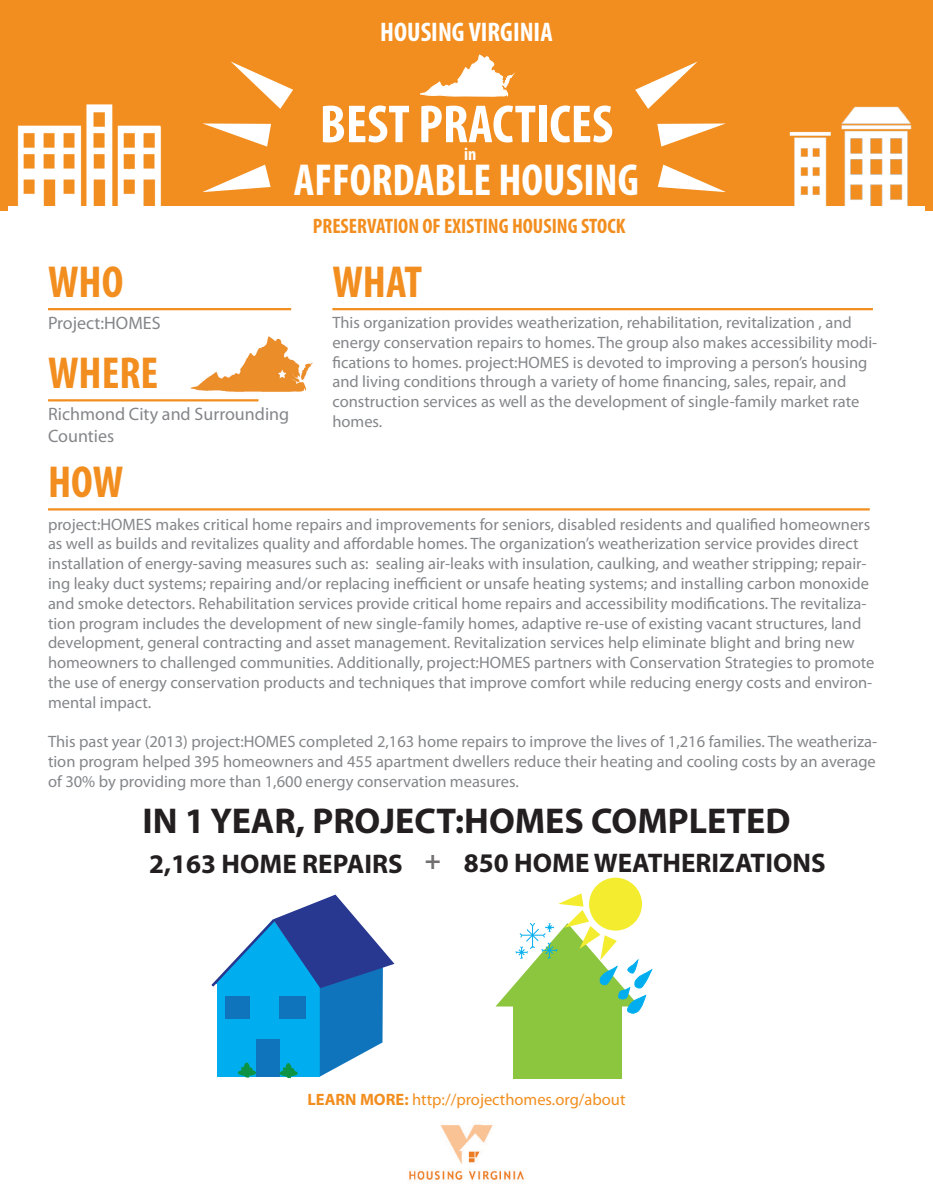
<style>
.page{position:relative;width:933px;height:1203px;background:#fff}
.page>*{position:absolute;margin:0;border:0;box-sizing:border-box;transform-origin:0 0}
.t1{font:700 condensed 54px "Myriad Pro";color:#fff}
.t2{font:700 condensed 45px "Myriad Pro";color:#fff}
.t3{font:700 condensed 45px "Myriad Pro";color:#f28e1f}
.t4{font:700 36px "Myriad Pro";color:#231f20}
.t5{font:700 27px "Myriad Pro";color:#231f20}
.t6{font:700 condensed 27px "Myriad Pro";color:#fff}
.t7{font:700 condensed 21px "Myriad Pro";color:#f28e1f}
.t8{font:18px/21.6px "Myriad Pro";color:#848689}
.t9{font:700 condensed 18px "Myriad Pro";color:#fff}
.t10{font:16.5px/19.8px "Myriad Pro";color:#848689}
.t11{font:16.5px "Myriad Pro";color:#f28e1f}
.s1{font-weight:700}
</style>
<div class="page">
<div style="left:0;top:0;width:933px;height:210px;background:#f28e1f"></div>
<hr style="left:48px;top:308px;width:243px;height:2px;background:#f28e1f">
<hr style="left:48px;top:508px;width:822px;height:3px;background:#f28e1f">
<hr style="left:332px;top:308px;width:541px;height:2px;background:#f28e1f">
<hr style="left:48px;top:399px;width:211px;height:2px;background:#f28e1f">
<img style="left:408px;top:1124px;width:117px;height:57px">
<img style="left:0;top:104px;width:189px;height:107px">
<img style="left:780px;top:131px;width:48px;height:76px">
<img style="left:828px;top:106px;width:98px;height:105px">
<svg style="left:420px;top:55px;width:93px;height:42px"></svg>
<svg style="left:635px;top:62px;width:62px;height:47px"></svg>
<svg style="left:657px;top:123px;width:69px;height:24px"></svg>
<svg style="left:658px;top:165px;width:68px;height:27px"></svg>
<svg style="left:231px;top:62px;width:62px;height:47px"></svg>
<svg style="left:203px;top:123px;width:68px;height:24px"></svg>
<svg style="left:203px;top:165px;width:68px;height:27px"></svg>
<img style="left:190px;top:336px;width:123px;height:56px">
<div style="left:8px;top:207px;width:917px;height:32px;background:#fff"></div>
<div style="left:513px;top:1005px;width:108px;height:74px;background:#8bc63e"></div>
<div style="left:589px;top:878px;width:53px;height:53px;background:#f4ed2f;border-radius:50%"></div>
<svg style="left:495px;top:893px;width:158px;height:121px"></svg>
<svg style="left:211px;top:895px;width:183px;height:184px"></svg>
<h3 class="t6" style="left:380px;top:15px;width:174px">HOUSING VIRGINIA</h3>
<h1 class="t1" style="left:320px;top:90px;width:295px">BEST PRACTICES</h1>
<h2 class="t2" style="left:294px;top:152px;width:347px">AFFORDABLE HOUSING</h2>
<p class="t9" style="left:464px;top:143px;width:14px">in</p>
<h2 class="t3" style="left:48px;top:254px;width:77px">WHO</h2>
<p class="t8" style="left:48px;top:312px;width:114px">Project:HOMES</p>
<h2 class="t3" style="left:48px;top:345px;width:112px">WHERE</h2>
<p class="t8" style="left:48px;top:403px;width:243px">Richmond City and Surrounding<br>Counties</p>
<h2 class="t3" style="left:48px;top:454px;width:77px">HOW</h2>
<p class="t7" style="left:313px;top:213px;width:314px">PRESERVATION OF EXISTING HOUSING STOCK</p>
<h2 class="t3" style="left:332px;top:254px;width:91px">WHAT</h2>
<p class="t10" style="left:332px;top:312px;width:546px">This organization provides weatherization, rehabilitation, revitalization , and energy conservation repairs to homes. The group also makes accessibility modi&shy;fications to homes. project:HOMES is devoted to improving a person’s housing and living conditions through a variety of home financing, sales, repair, and construction services as well as the development of single-family market rate homes.</p>
<p class="t10" style="left:48px;top:514px;width:828px">project:HOMES makes critical home repairs and improvements for seniors, disabled residents and qualified homeowners as well as builds and revitalizes quality and affordable homes. The organization’s weatherization service provides direct installation of energy-saving measures such as: sealing air-leaks with insulation, caulking, and weather stripping; repair&shy;ing leaky duct systems; repairing and/or replacing inefficient or unsafe heating systems; and installing carbon monoxide and smoke detectors. Rehabilitation services provide critical home repairs and accessibility modifications. The revitaliza&shy;tion program includes the development of new single-family homes, adaptive re-use of existing vacant structures, land development, general contracting and asset management. Revitalization services help eliminate blight and bring new homeowners to challenged communities. Additionally, project:HOMES partners with Conservation Strategies to promote the use of energy conservation products and techniques that improve comfort while reducing energy costs and environ&shy;mental impact.</p>
<p class="t10" style="left:48px;top:732px;width:831px;text-align:justify">This past year (2013) project:HOMES completed 2,163 home repairs to improve the lives of 1,216 families. The weatheriza&shy;tion program helped 395 homeowners and 455 apartment dwellers reduce their heating and cooling costs by an average of 30% by providing more than 1,600 energy conservation measures.</p>
<h3 class="t4" style="left:142px;top:797px;width:650px">IN 1 YEAR, PROJECT:HOMES COMPLETED</h3>
<h3 class="t5" style="left:424px;top:845px;width:403px">+ 850 HOME WEATHERIZATIONS</h3>
<h3 class="t5" style="left:149px;top:846px;width:255px">2,163 HOME REPAIRS</h3>
<p class="t11" style="left:307px;top:1090px;width:320px"><span class="s1">LEARN MORE:</span> http://projecthomes.org/about</p>
</div>
